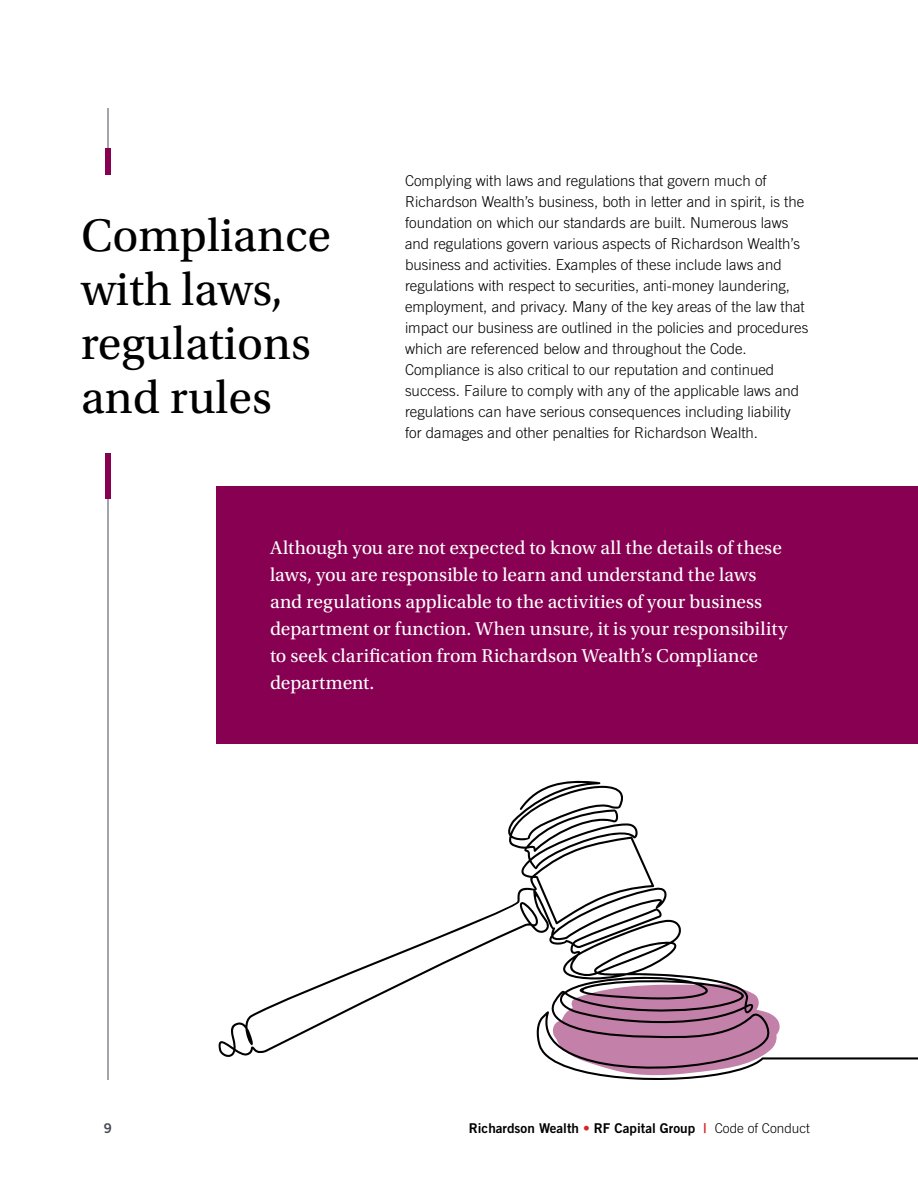
<style>
.page{position:relative;width:918px;height:1188px;background:#fff}
.page>*{position:absolute;margin:0;border:0;box-sizing:border-box;transform-origin:0 0}
.t1{font:48px/54px "Utopia Std";color:#000}
.t2{font:19.5px/27px "Utopia Std";color:#fff}
.t3{font:300 15px/21px "Trade Gothic LT Std";color:#000}
.t4{font:13.5px "Trade Gothic LT Std Bd 2";color:#000}
.t5{font:13.5px "Trade Gothic LT Std Bd 2";color:#474c55}
.s1{color:#d92427}
.s2{font-family:"Trade Gothic LT Std";font-weight:300}
</style>
<div class="page">
<hr style="left:108px;top:108px;width:1px;height:972px;background:#474c55">
<div style="left:105px;top:148px;width:6px;height:352px;background:#870051"></div>
<div style="left:81px;top:176px;width:324px;height:277px;background:#fff"></div>
<div style="left:216px;top:486px;width:702px;height:257px;background:#870051"></div>
<svg style="left:218px;top:780px;width:700px;height:300px"></svg>
<h1 class="t1" style="left:81px;top:209px;width:252px">Compliance with laws, regulations and rules</h1>
<p class="t3" style="left:405px;top:170px;width:405px">Complying with laws and regulations that govern much of Richardson Wealth’s business, both in letter and in spirit, is the foundation on which our standards are built. Numerous laws and regulations govern various aspects of Richardson Wealth’s business and activities. Examples of these include laws and regulations with respect to securities, anti-money laundering, employment, and privacy. Many of the key areas of the law that impact our business are outlined in the policies and procedures which are referenced below and throughout the Code.<br>Compliance is also critical to our reputation and continued success. Failure to comply with any of the applicable laws and regulations can have serious consequences including liability for damages and other penalties for Richardson Wealth.</p>
<p class="t2" style="left:270px;top:535px;width:519px">Although you are not expected to know all the details of these laws, you are responsible to learn and understand the laws and regulations applicable to the activities of your business department or function. When unsure, it is your responsibility to seek clarification from Richardson Wealth’s Compliance department.</p>
<p class="t5" style="left:104px;top:1120px;width:10px">9</p>
<p class="t4" style="left:469px;top:1120px;width:343px">Richardson Wealth <span class="s1">•</span> RF Capital Group <span class="s1">|</span> <span class="s2">Code of Conduct</span></p>
</div>
